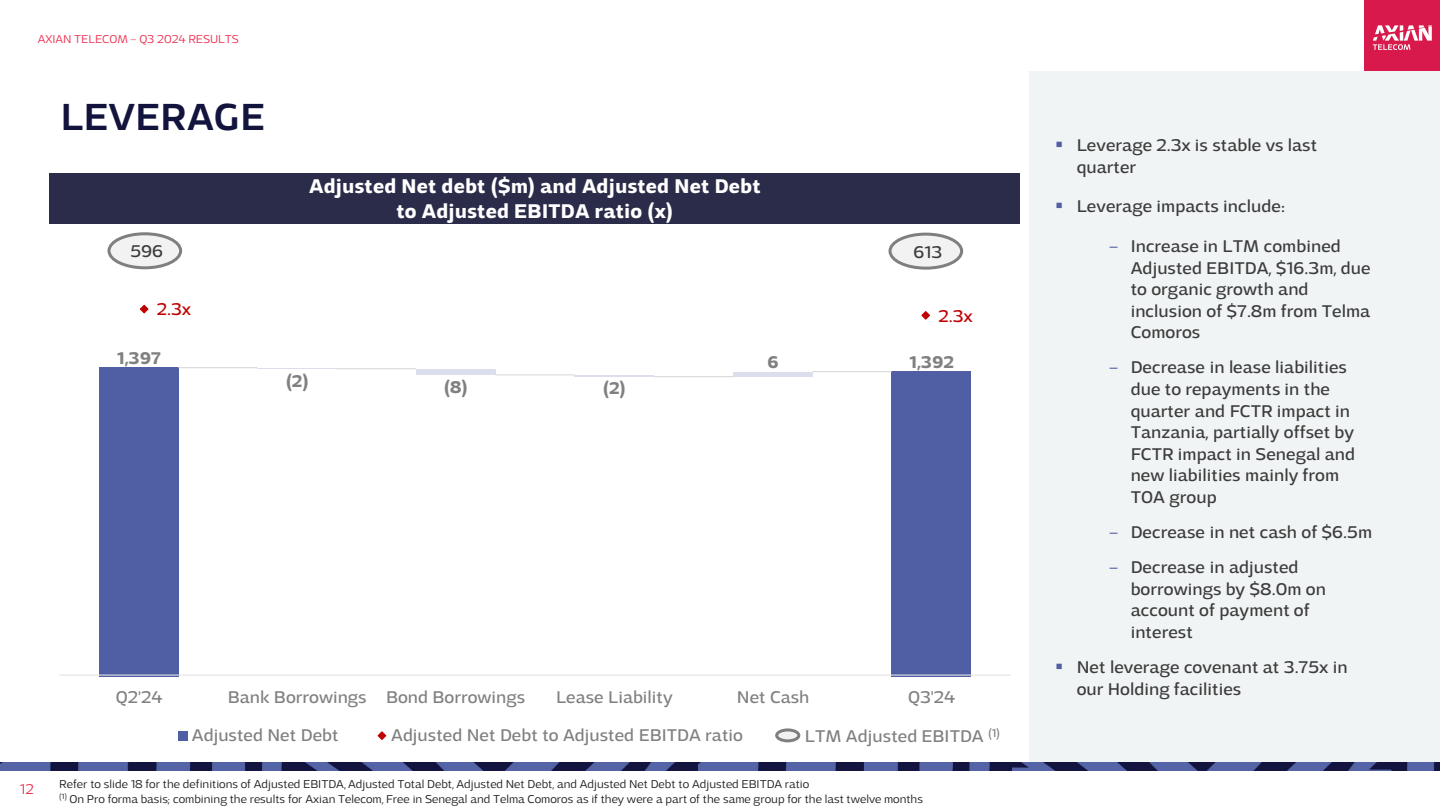
<style>
.page{position:relative;width:1440px;height:810px;background:#fff}
.page>*{position:absolute;margin:0;border:0;box-sizing:border-box;transform-origin:0 0}
.t1{font:500 39.9px "Adria Grotesk";color:#12143e}
.t2{font:700 21px "Adria Grotesk";color:#fff}
.t3{font:18px/21.6px "Adria Grotesk";color:#3b3c3b}
.t4{font:18px "Adria Grotesk";color:#7f817f}
.t5{font:700 18px "Adria Grotesk";color:#7f817f}
.t6{font:18px "Adria Grotesk";color:#c00000}
.t7{font:300 15px "Adria Grotesk";color:#ec3252}
.t8{font:300 12px "Adria Grotesk";color:#1d1e1d}
.t9{font:300 12px "Adria Grotesk";color:#ec3252}
.s1{color:#505ea3}
</style>
<div class="page">
<div style="left:1365px;top:0;width:75px;height:75px;background:#d7194b"></div>
<svg style="left:1373px;top:25px;width:59px;height:25px"></svg>
<div style="left:1030px;top:71px;width:410px;height:695px;background:#f1f4f5"></div>
<img style="left:0;top:762px;width:1440px;height:9px">
<svg style="left:140px;top:304px;width:9px;height:10px"></svg>
<svg style="left:921px;top:311px;width:9px;height:9px"></svg>
<div style="left:178px;top:731px;width:10px;height:10px;background:#505ea3"></div>
<svg style="left:377px;top:731px;width:10px;height:9px"></svg>
<div style="left:50px;top:173px;width:970px;height:51px;background:#2a2c49"></div>
<div style="left:890px;top:234px;width:72px;height:34px;background:#f2f2f2;border-radius:50%"></div>
<div style="left:889px;top:233px;width:74px;height:37px;border:3px solid #7f7f7f;border-radius:50%"></div>
<div style="left:109px;top:234px;width:72px;height:34px;background:#f2f2f2;border-radius:50%"></div>
<div style="left:107px;top:232px;width:75px;height:37px;border:3px solid #7f7f7f;border-radius:50%"></div>
<div style="left:777px;top:730px;width:22px;height:11px;background:#f2f2f2;border-radius:50%"></div>
<div style="left:775px;top:728px;width:25px;height:14px;border:3px solid #7f7f7f;border-radius:50%"></div>
<div style="left:99px;top:368px;width:79px;height:309px;background:#505ea3"></div>
<hr style="left:258px;top:368px;width:79px;height:1px;background:#dbdeed">
<div style="left:416px;top:369px;width:79px;height:6px;background:#dbdeed"></div>
<hr style="left:575px;top:375px;width:79px;height:2px;background:#dbdeed">
<div style="left:733px;top:372px;width:79px;height:5px;background:#dbdeed"></div>
<div style="left:892px;top:372px;width:79px;height:305px;background:#505ea3"></div>
<hr style="left:178px;top:367px;width:79px;height:1px;background:#d9d9d9">
<hr style="left:337px;top:368px;width:79px;height:1px;background:#d9d9d9">
<hr style="left:495px;top:374px;width:80px;height:1px;background:#d9d9d9">
<hr style="left:654px;top:376px;width:79px;height:1px;background:#d9d9d9">
<hr style="left:812px;top:371px;width:80px;height:1px;background:#d9d9d9">
<hr style="left:59px;top:675px;width:952px;height:1px;background:#e1e2e1">
<p class="t9" style="left:38px;top:32px;width:203px">AXIAN TELECOM – Q3 2024 RESULTS</p>
<p class="t1" style="left:60px;top:93px;width:206px">LEVERAGE</p>
<p class="t2" style="left:309px;top:174px;width:453px">Adjusted Net debt ($m) and Adjusted Net Debt</p>
<p class="t2" style="left:396px;top:199px;width:278px">to Adjusted EBITDA ratio (x)</p>
<p class="t3" style="left:130px;top:241px;width:34px">596</p>
<p class="t3" style="left:913px;top:241px;width:30px">613</p>
<p class="t6" style="left:157px;top:299px;width:36px">2.3x</p>
<p class="t5" style="left:117px;top:347px;width:45px">1,397</p>
<p class="t5" style="left:286px;top:370px;width:24px">(2)</p>
<p class="t5" style="left:444px;top:376px;width:26px">(8)</p>
<p class="t5" style="left:603px;top:378px;width:24px">(2)</p>
<p class="t6" style="left:938px;top:306px;width:36px">2.3x</p>
<p class="t5" style="left:768px;top:351px;width:13px">6</p>
<p class="t5" style="left:910px;top:351px;width:46px">1,392</p>
<p class="t4" style="left:116px;top:686px;width:48px">Q2'24</p>
<p class="t4" style="left:228px;top:686px;width:299px">Bank Borrowings Bond Borrowings</p>
<p class="t4" style="left:556px;top:686px;width:118px">Lease Liability</p>
<p class="t4" style="left:737px;top:686px;width:74px">Net Cash</p>
<p class="t4" style="left:908px;top:686px;width:49px">Q3'24</p>
<p class="t7" style="left:20px;top:781px;width:15px">12</p>
<p class="t4" style="left:805px;top:726px;width:197px">LTM Adjusted EBITDA <sup>(1)</sup></p>
<p class="t4" style="left:192px;top:725px;width:148px">Adjusted Net Debt</p>
<p class="t4" style="left:391px;top:725px;width:353px">Adjusted Net Debt to Adjusted EBITDA ratio</p>
<p class="t4" style="left:795px;top:725px;width:105px">LTM EBITDA</p>
<p class="t8" style="left:59px;top:777px;width:751px">Refer to slide 18 for the definitions of Adjusted EBITDA, Adjusted Total Debt, Adjusted Net Debt, and Adjusted Net Debt to Adjusted EBITDA ratio</p>
<p class="t8" style="left:59px;top:792px;width:865px"><sup>(1)</sup> On Pro forma basis; combining the results for Axian Telecom, Free in Senegal and Telma Comoros as if they were a part of the same group for the last twelve months</p>
<p class="t3" style="left:1077px;top:134px;width:242px;text-indent:-22px"><span class="s1">▪</span> Leverage 2.3x is stable vs last quarter</p>
<p class="t3" style="left:1055px;top:196px;width:231px"><span class="s1">▪</span> Leverage impacts include:</p>
<p class="t3" style="left:1131px;top:235px;width:241px;text-indent:-22px"><span class="s1">–</span> Increase in LTM combined<br>Adjusted EBITDA, $16.3m, due to organic growth and inclusion of $7.8m from Telma<br>Comoros</p>
<p class="t3" style="left:1131px;top:357px;width:226px;text-indent:-22px"><span class="s1">–</span> Decrease in lease liabilities due to repayments in the quarter and FCTR impact in<br>Tanzania, partially offset by<br>FCTR impact in Senegal and new liabilities mainly from<br>TOA group</p>
<p class="t3" style="left:1109px;top:521px;width:265px"><span class="s1">–</span> Decrease in net cash of $6.5m</p>
<p class="t3" style="left:1131px;top:557px;width:197px;text-indent:-22px"><span class="s1">–</span> Decrease in adjusted borrowings by $8.0m on account of payment of interest</p>
<p class="t3" style="left:1077px;top:656px;width:273px;text-indent:-22px"><span class="s1">▪</span> Net leverage covenant at 3.75x in our Holding facilities</p>
</div>
